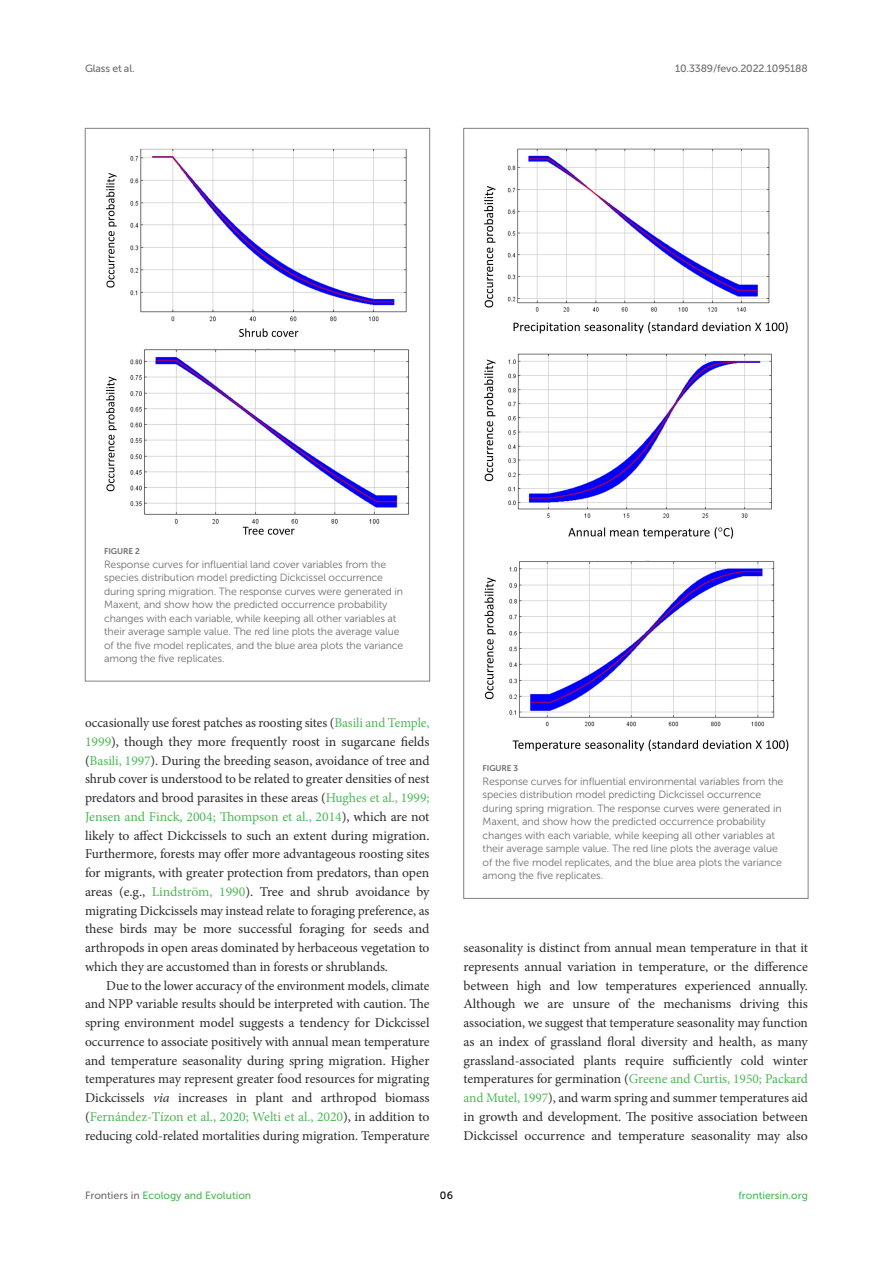
<style>
.page{position:relative;width:893px;height:1263px;background:#fff}
.page>*{position:absolute;margin:0;border:0;box-sizing:border-box;transform-origin:0 0}
.TEXT{font:13.5px/18.8px "Minion Pro";letter-spacing:-.005em;color:#2b2b2a;text-align:justify}
.TEXT_FLUSH{font:13.5px/18.8px "Minion Pro";letter-spacing:-.01em;color:#2b2b2a;text-align:justify}
.FIG_LEG{font:10.5px/13.5px "Museo Sans 300";letter-spacing:-.01em;color:#706f70}
.t1{font:10.5px "Museo Sans 500";color:#4eb855}
.t2{font:10.5px "Museo Sans 500";letter-spacing:-.015em;color:#706f70}
.t3{font:10.5px "Museo Sans 500";color:#000}
.FIG_HD{font:8.25px "Museo Sans 700";letter-spacing:-.01em;color:#706f70}
.s1{color:#4eb855}
.s2{font-style:italic}
.s3{color:#706f70}
</style>
<div class="page">
<img style="left:106px;top:148px;width:303px;height:387px">
<img style="left:484px;top:148px;width:305px;height:604px">
<p class="t2" style="left:85px;top:63px;width:51px">Glass et al.</p>
<p class="t2" style="left:675px;top:63px;width:134px">10.3389/fevo.2022.1095188</p>
<p class="FIG_HD" style="left:104px;top:547px;width:37px">FIGURE 2</p>
<p class="FIG_LEG" style="left:104px;top:557px;width:301px">Response curves for influential land cover variables from the species distribution model predicting Dickcissel occurrence during spring migration. The response curves were generated in Maxent, and show how the predicted occurrence probability changes with each variable, while keeping all other variables at their average sample value. The red line plots the average value of the five model replicates, and the blue area plots the variance among the five replicates.</p>
<p class="TEXT_FLUSH" style="left:85px;top:713px;width:346px">occasionally use forest patches as roosting sites (<span class="s1">Basili and Temple, 1999</span>), though they more frequently roost in sugarcane fields (<span class="s1">Basili, 1997</span>). During the breeding season, avoidance of tree and shrub cover is understood to be related to greater densities of nest predators and brood parasites in these areas (<span class="s1">Hughes et al., 1999; Jensen and Finck, 2004; Thompson et al., 2014</span>), which are not likely to affect Dickcissels to such an extent during migration.<br>Furthermore, forests may offer more advantageous roosting sites for migrants, with greater protection from predators, than open areas (e.g., <span class="s1">Lindström, 1990</span>). Tree and shrub avoidance by migrating Dickcissels may instead relate to foraging preference, as these birds may be more successful foraging for seeds and arthropods in open areas dominated by herbaceous vegetation to which they are accustomed than in forests or shrublands.</p>
<p class="TEXT" style="left:85px;top:976px;width:346px;text-indent:21px">Due to the lower accuracy of the environment models, climate and NPP variable results should be interpreted with caution. The spring environment model suggests a tendency for Dickcissel occurrence to associate positively with annual mean temperature and temperature seasonality during spring migration. Higher temperatures may represent greater food resources for migrating Dickcissels <span class="s2">via</span> increases in plant and arthropod biomass (<span class="s1">Fernández-Tízon et al., 2020; Welti et al., 2020</span>), in addition to reducing cold-related mortalities during migration. Temperature</p>
<p class="FIG_HD" style="left:483px;top:764px;width:37px">FIGURE 3</p>
<p class="FIG_LEG" style="left:483px;top:775px;width:302px">Response curves for influential environmental variables from the species distribution model predicting Dickcissel occurrence during spring migration. The response curves were generated in Maxent, and show how the predicted occurrence probability changes with each variable, while keeping all other variables at their average sample value. The red line plots the average value of the five model replicates, and the blue area plots the variance among the five replicates.</p>
<p class="TEXT" style="left:463px;top:938px;width:346px">seasonality is distinct from annual mean temperature in that it represents annual variation in temperature, or the difference between high and low temperatures experienced annually.<br>Although we are unsure of the mechanisms driving this association, we suggest that temperature seasonality may function as an index of grassland floral diversity and health, as many grassland-associated plants require sufficiently cold winter temperatures for germination (<span class="s1">Greene and Curtis, 1950; Packard and Mutel, 1997</span>), and warm spring and summer temperatures aid in growth and development. The positive association between Dickcissel occurrence and temperature seasonality may also</p>
<p class="t1" style="left:85px;top:1190px;width:168px"><span class="s3">Frontiers in</span> Ecology and Evolution</p>
<p class="t3" style="left:440px;top:1190px;width:15px">06</p>
<p class="t1" style="left:738px;top:1190px;width:71px">frontiersin.org</p>
</div>
